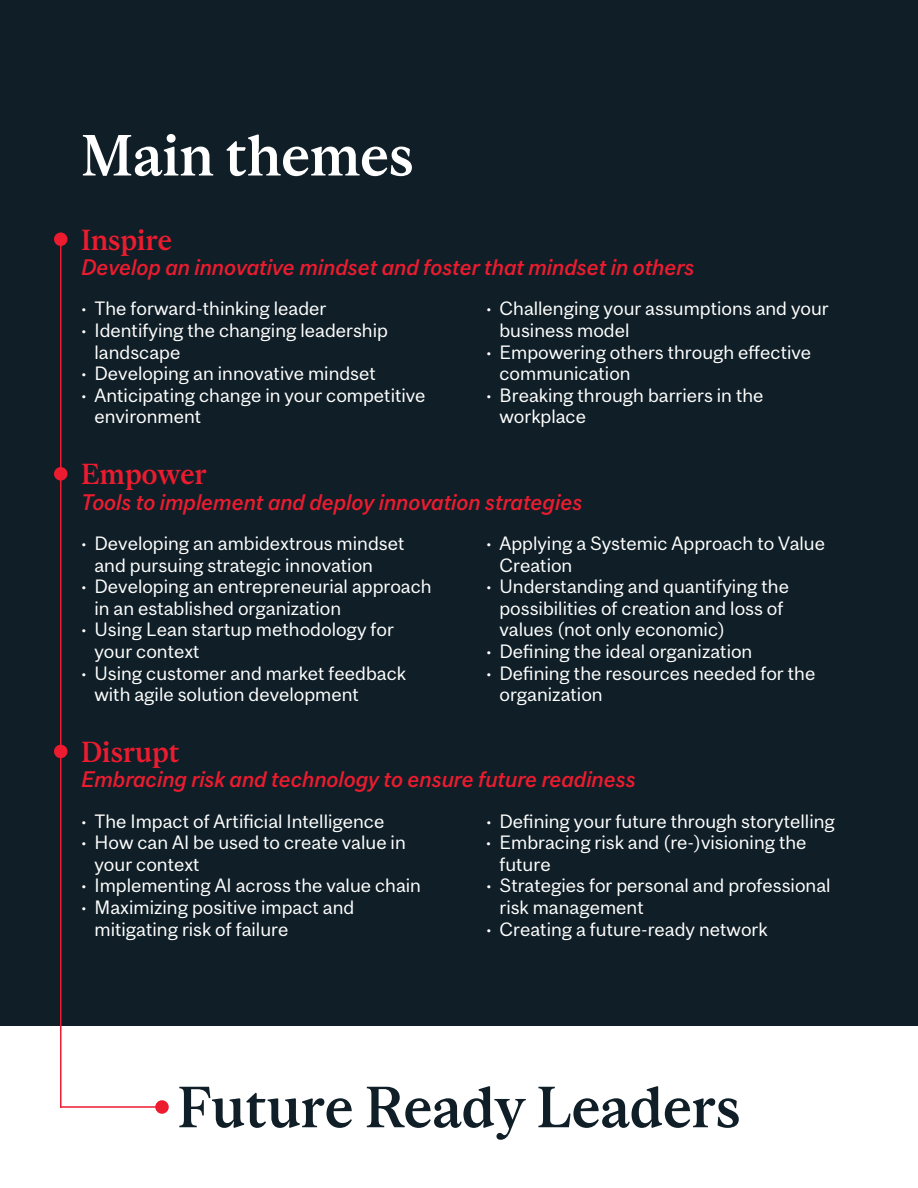
<style>
.page{position:relative;width:918px;height:1188px;background:#fff}
.page>*{position:absolute;margin:0;border:0;box-sizing:border-box;transform-origin:0 0}
.t1{font:500 54px "Mc Gill Serif";color:#101f27}
.t2{font:500 54px "Mc Gill Serif";color:#fff}
.t3{font:500 27px "Mc Gill Serif";color:#ed1b2f}
.t4{font:italic 500 21px "Mc Gill Sans";color:#ed1b2f}
.t5{font:18px/21.6px "Mc Gill Sans";color:#fff}
</style>
<div class="page">
<div style="left:0;top:0;width:918px;height:1026px;background:#101f27"></div>
<div style="left:54px;top:233px;width:14px;height:13px;background:#ed1b2f;border-radius:50%"></div>
<div style="left:54px;top:467px;width:14px;height:14px;background:#ed1b2f;border-radius:50%"></div>
<div style="left:54px;top:745px;width:14px;height:13px;background:#ed1b2f;border-radius:50%"></div>
<hr style="left:60px;top:1106px;width:102px;height:2px;background:#ed1b2f">
<div style="left:155px;top:1100px;width:14px;height:14px;background:#ed1b2f;border-radius:50%"></div>
<hr style="left:60px;top:239px;width:2px;height:869px;background:#ed1b2f">
<h1 class="t2" style="left:81px;top:121px;width:334px">Main themes</h1>
<h2 class="t3" style="left:81px;top:223px;width:93px">Inspire</h2>
<p class="t4" style="left:81px;top:254px;width:615px">Develop an innovative mindset and foster that mindset in others</p>
<p class="t5" style="left:81px;top:298px;width:247px">• The forward-thinking leader</p>
<p class="t5" style="left:94px;top:319px;width:295px;text-indent:-14px">• Identifying the changing leadership landscape</p>
<p class="t5" style="left:81px;top:363px;width:296px">• Developing an innovative mindset</p>
<p class="t5" style="left:94px;top:384px;width:333px;text-indent:-14px">• Anticipating change in your competitive environment</p>
<p class="t5" style="left:500px;top:298px;width:331px;text-indent:-14px">• Challenging your assumptions and your business model</p>
<p class="t5" style="left:500px;top:341px;width:313px;text-indent:-14px">• Empowering others through effective communication</p>
<p class="t5" style="left:500px;top:384px;width:266px;text-indent:-14px">• Breaking through barriers in the workplace</p>
<h2 class="t3" style="left:81px;top:457px;width:127px">Empower</h2>
<p class="t4" style="left:81px;top:489px;width:503px">Tools to implement and deploy innovation strategies</p>
<p class="t5" style="left:94px;top:532px;width:311px;text-indent:-14px">• Developing an ambidextrous mindset and pursuing strategic innovation</p>
<p class="t5" style="left:94px;top:576px;width:339px;text-indent:-14px">• Developing an entrepreneurial approach in an established organization</p>
<p class="t5" style="left:94px;top:619px;width:301px;text-indent:-14px">• Using Lean startup methodology for your context</p>
<p class="t5" style="left:94px;top:662px;width:313px;text-indent:-14px">• Using customer and market feedback with agile solution development</p>
<p class="t5" style="left:500px;top:532px;width:327px;text-indent:-14px">• Applying a Systemic Approach to Value<br>Creation</p>
<p class="t5" style="left:500px;top:576px;width:291px;text-indent:-14px">• Understanding and quantifying the possibilities of creation and loss of values (not only economic)</p>
<p class="t5" style="left:486px;top:640px;width:268px">• Defining the ideal organization</p>
<p class="t5" style="left:500px;top:662px;width:317px;text-indent:-14px">• Defining the resources needed for the organization</p>
<h2 class="t3" style="left:81px;top:735px;width:100px">Disrupt</h2>
<p class="t4" style="left:81px;top:767px;width:556px">Embracing risk and technology to ensure future readiness</p>
<p class="t5" style="left:81px;top:810px;width:305px">• The Impact of Artificial Intelligence</p>
<p class="t5" style="left:94px;top:832px;width:313px;text-indent:-14px">• How can AI be used to create value in your context</p>
<p class="t5" style="left:81px;top:875px;width:342px">• Implementing AI across the value chain</p>
<p class="t5" style="left:94px;top:896px;width:261px;text-indent:-14px">• Maximizing positive impact and mitigating risk of failure</p>
<p class="t5" style="left:486px;top:810px;width:350px">• Defining your future through storytelling</p>
<p class="t5" style="left:500px;top:832px;width:309px;text-indent:-14px">• Embracing risk and (re-)visioning the future</p>
<p class="t5" style="left:500px;top:875px;width:333px;text-indent:-14px">• Strategies for personal and professional risk management</p>
<p class="t5" style="left:486px;top:918px;width:283px">• Creating a future-ready network</p>
<h1 class="t1" style="left:177px;top:1073px;width:565px">Future Ready Leaders</h1>
</div>
